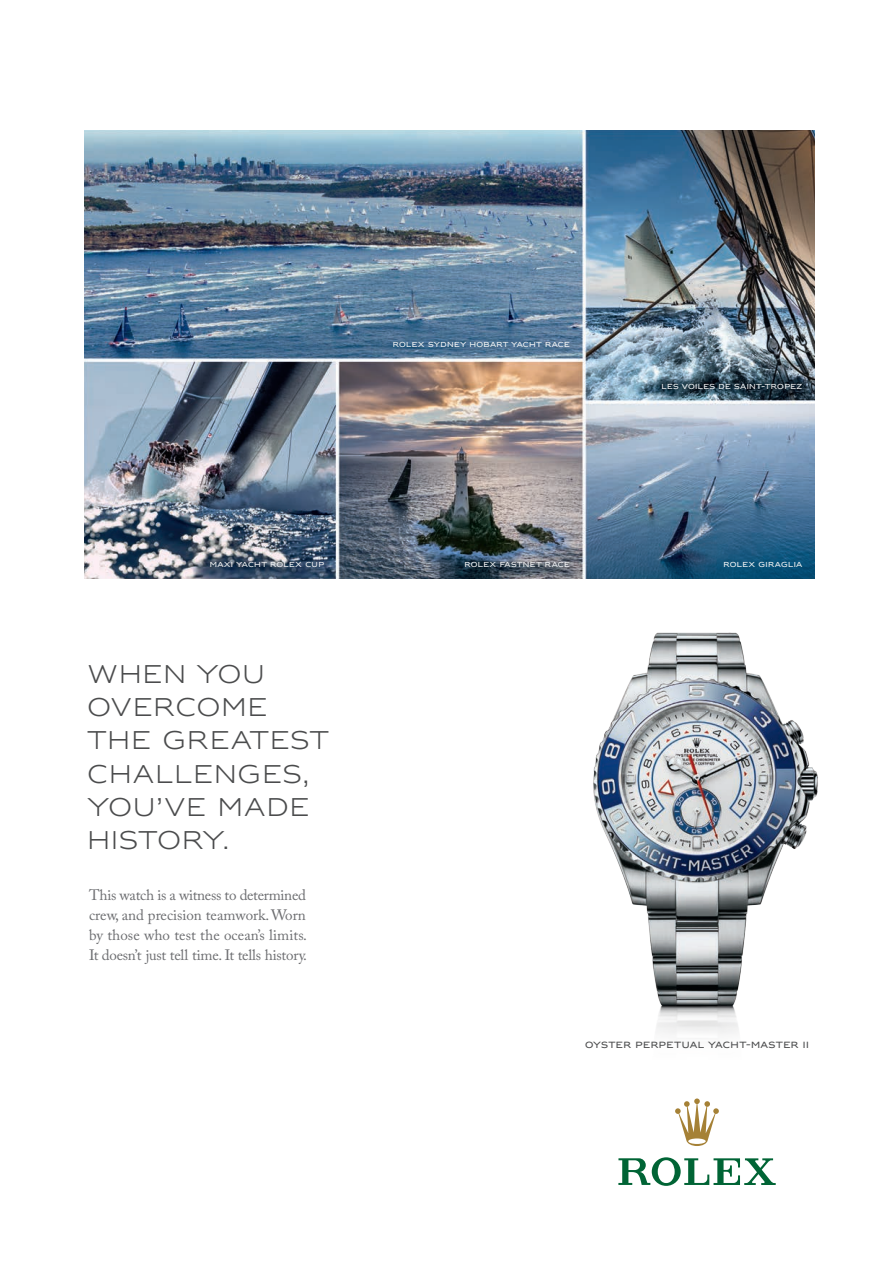
<style>
.page{position:relative;width:893px;height:1263px;background:#fff}
.page>*{position:absolute;margin:0;border:0;box-sizing:border-box;transform-origin:0 0}
.t1{font:300 23.85px/33.2px "Rolex Font";letter-spacing:.05em;color:#4b4c4d}
.t2{font:15px/20px "Adobe Caslon Pro";letter-spacing:-.015em;color:#6c6d70;text-align:justify}
.t3{font:8.4px "Rolex Font";letter-spacing:.05em;color:#4b4c4d}
.t4{font:6.75px "Rolex Font";letter-spacing:.05em;color:#f2f3f4}
</style>
<div class="page">
<img style="left:84px;top:130px;width:731px;height:448px">
<img style="left:515px;top:561px;width:303px;height:473px">
<svg style="left:675px;top:1098px;width:44px;height:48px"></svg>
<svg style="left:618px;top:1157px;width:158px;height:29px"></svg>
<p class="t4" style="left:393px;top:340px;width:179px">ROLEX SYDNEY HOBART YACHT RACE</p>
<p class="t4" style="left:661px;top:382px;width:142px">LES VOILES DE SAINT-TROPEZ</p>
<p class="t4" style="left:210px;top:560px;width:116px">MAXI YACHT ROLEX CUP</p>
<p class="t4" style="left:464px;top:560px;width:107px">ROLEX FASTNET RACE</p>
<p class="t4" style="left:723px;top:560px;width:81px">ROLEX GIRAGLIA</p>
<h1 class="t1" style="left:87px;top:657px;width:243px">WHEN YOU<br>OVERCOME<br>THE GREATEST<br>CHALLENGES,<br>YOU’VE MADE<br>HISTORY.</h1>
<p class="t2" style="left:89px;top:885px;width:219px">This watch is a witness to determined crew, and precision teamwork. Worn by those who test the ocean’s limits.<br>It doesn’t just tell time. It tells history.</p>
<p class="t3" style="left:585px;top:1039px;width:225px">OYSTER PERPETUAL YACHT-MASTER II</p>
</div>
